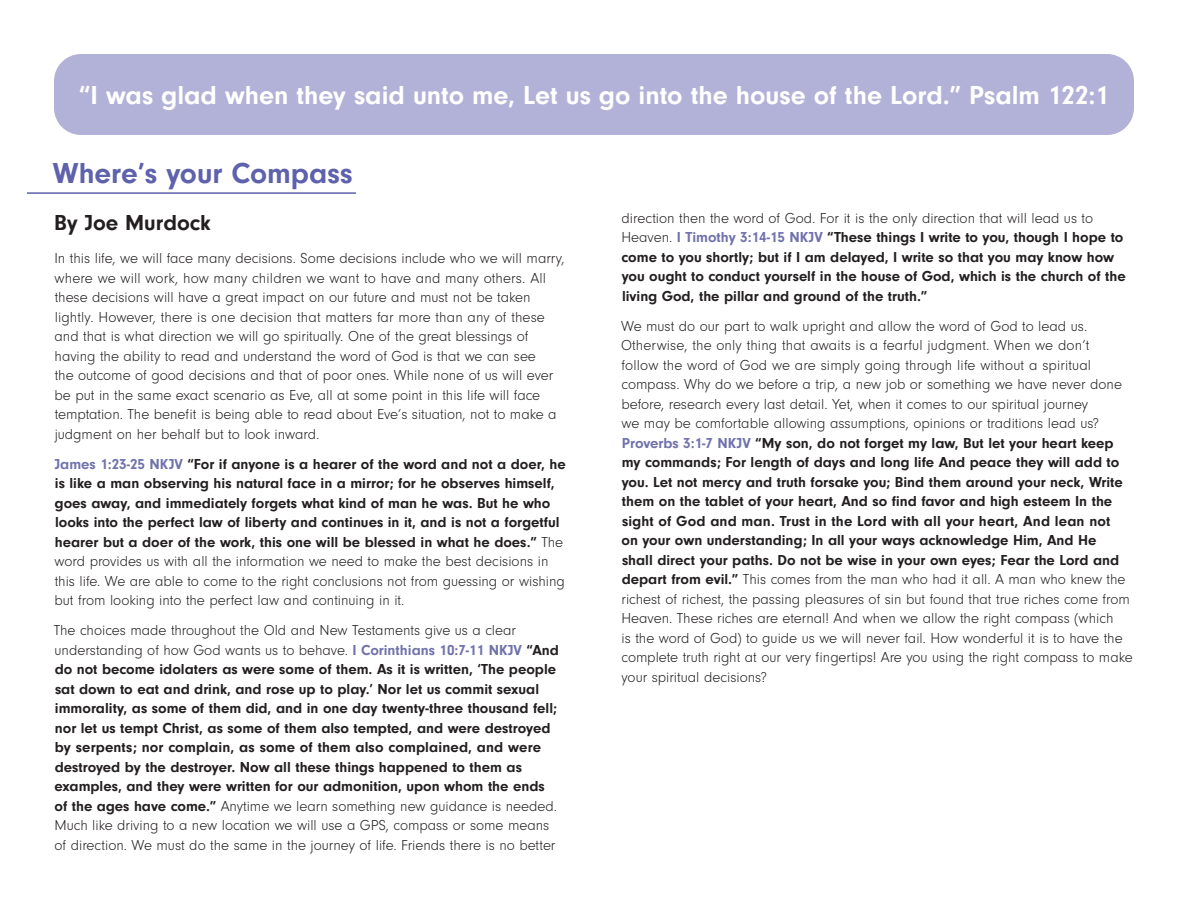
<style>
.page{position:relative;width:1188px;height:918px;background:#fff}
.page>*{position:absolute;margin:0;border:0;box-sizing:border-box;transform-origin:0 0}
.t1{font:700 30px "Neuzeit Gro";color:#5e61ac}
.quote{font:700 27px "Neuzeit Gro";color:#fff}
.Header_2{font:700 22.5px "Neuzeit Gro";color:#231f20}
.Article_body{font:300 15px/19.5px "Neuzeit Gro";color:#231f20}
.Article_body-2{font:700 15px/19.5px "Neuzeit Gro";color:#231f20}
.s1{color:#7072ac}
.s2{font-weight:300}
.s3{font-weight:700;color:#7072ac}
.s4{font-weight:700}
</style>
<div class="page">
<div style="left:54px;top:54px;width:1080px;height:81px;background:#b2b1d7;border-radius:27px"></div>
<hr style="left:27px;top:192px;width:329px;height:2px;background:#5d61ac">
<p class="quote" style="left:79px;top:80px;width:1032px">“I was glad when they said unto me, Let us go into the house of the Lord.” Psalm 122:1</p>
<p class="t1" style="left:53px;top:156px;width:301px">Where’s your Compass</p>
<p class="Header_2" style="left:54px;top:210px;width:158px">By Joe Murdock</p>
<p class="Article_body" style="left:54px;top:249px;width:512px">In this life, we will face many decisions. Some decisions include who we will marry, where we will work, how many children we want to have and many others. All these decisions will have a great impact on our future and must not be taken lightly. However, there is one decision that matters far more than any of these and that is what direction we will go spiritually. One of the great blessings of having the ability to read and understand the word of God is that we can see<br>the outcome of good decisions and that of poor ones. While none of us will ever be put in the same exact scenario as Eve, all at some point in this life will face temptation. The benefit is being able to read about Eve’s situation, not to make a judgment on her behalf but to look inward.</p>
<p class="Article_body-2" style="left:55px;top:454px;width:513px"><span class="s1">James 1:23-25 NKJV</span> “For if anyone is a hearer of the word and not a doer, he is like a man observing his natural face in a mirror; for he observes himself, goes away, and immediately forgets what kind of man he was. But he who looks into the perfect law of liberty and continues in it, and is not a forgetful hearer but a doer of the work, this one will be blessed in what he does.” <span class="s2">The word provides us with all the information we need to make the best decisions in this life. We are able to come to the right conclusions not from guessing or wishing but from looking into the perfect law and continuing in it.</span></p>
<p class="Article_body-2" style="left:54px;top:621px;width:507px"><span class="s2">The choices made throughout the Old and New Testaments give us a clear understanding of how God wants us to behave.</span> <span class="s1">I Corinthians 10:7-11 NKJV</span> “And do not become idolaters as were some of them. As it is written, ‘The people sat down to eat and drink, and rose up to play.’ Nor let us commit sexual immorality, as some of them did, and in one day twenty-three thousand fell; nor let us tempt Christ, as some of them also tempted, and were destroyed by serpents; nor complain, as some of them also complained, and were destroyed by the destroyer. Now all these things happened to them as examples, and they were written for our admonition, upon whom the ends of the ages have come.” <span class="s2">Anytime we learn something new guidance is needed.<br>Much like driving to a new location we will use a GPS, compass or some means of direction. We must do the same in the journey of life. Friends there is no better</span></p>
<p class="Article_body-2" style="left:621px;top:208px;width:506px"><span class="s2">direction then the word of God. For it is the only direction that will lead us to Heaven.</span> <span class="s1">I Timothy 3:14-15 NKJV</span> “These things I write to you, though I hope to come to you shortly; but if I am delayed, I write so that you may know how you ought to conduct yourself in the house of God, which is the church of the living God, the pillar and ground of the truth.”</p>
<p class="Article_body" style="left:621px;top:316px;width:513px">We must do our part to walk upright and allow the word of God to lead us.<br>Otherwise, the only thing that awaits is a fearful judgment. When we don’t<br>follow the word of God we are simply going through life without a spiritual compass. Why do we before a trip, a new job or something we have never done before, research every last detail. Yet, when it comes to our spiritual journey<br>we may be comfortable allowing assumptions, opinions or traditions lead us?<br><span class="s3">Proverbs 3:1-7 NKJV</span> <span class="s4">“My son, do not forget my law, But let your heart keep my commands; For length of days and long life And peace they will add to you. Let not mercy and truth forsake you; Bind them around your neck, Write them on the tablet of your heart, And so find favor and high esteem In the sight of God and man. Trust in the Lord with all your heart, And lean not<br>on your own understanding; In all your ways acknowledge Him, And He<br>shall direct your paths. Do not be wise in your own eyes; Fear the Lord and depart from evil.”</span> This comes from the man who had it all. A man who knew the richest of richest, the passing pleasures of sin but found that true riches come from Heaven. These riches are eternal! And when we allow the right compass (which<br>is the word of God) to guide us we will never fail. How wonderful it is to have the complete truth right at our very fingertips! Are you using the right compass to make your spiritual decisions?</p>
</div>
